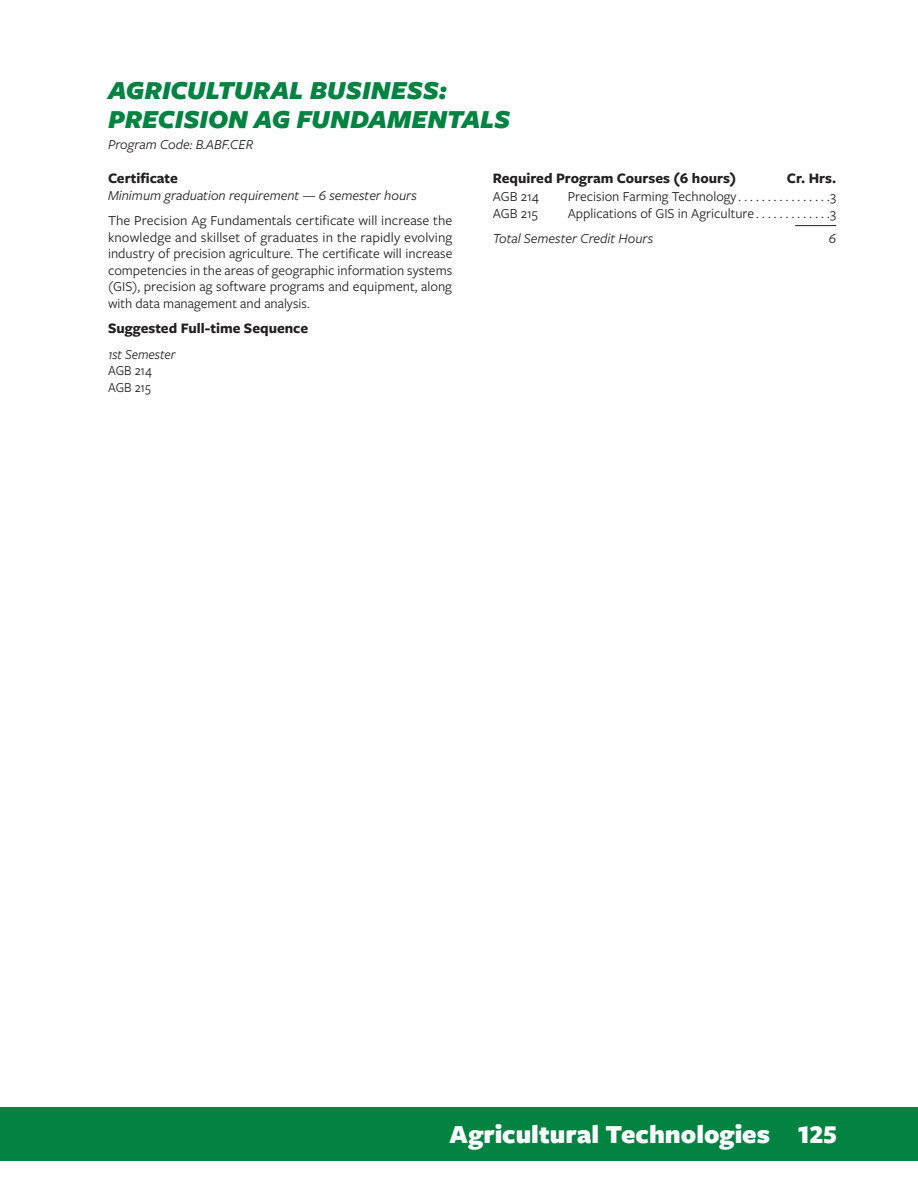
<style>
.page{position:relative;width:918px;height:1188px;background:#fff}
.page>*{position:absolute;margin:0;border:0;box-sizing:border-box;transform-origin:0 0}
.Program_Name{font:italic 900 27px/28.5px "Freight Sans Pro";color:#028342}
.t1{font:900 27px "Freight Sans Pro";color:#fff}
.Program_subheads{font:700 15px "Freight Sans Pro";color:#231f20}
.Program_bold{font:700 15px "Freight Sans Pro";color:#231f20}
.Program_body{font:14.25px/16.5px "Freight Sans Pro";color:#231f20;text-align:justify}
.Program_courses{font:14.25px "Freight Sans Pro";color:#231f20}
.Program_italic{font:italic 14.25px "Freight Sans Pro";color:#231f20}
.Program_total{font:italic 14.25px "Freight Sans Pro";color:#231f20}
.Program_code_italics{font:italic 14.25px "Freight Sans Pro";color:#231f20}
.Sequence_3_col{font:14.25px "Freight Sans Pro";color:#231f20;scale:.95 1}
.Sequence_header{font:italic 14.25px "Freight Sans Pro";color:#231f20;scale:.95 1}
</style>
<div class="page">
<div style="left:0;top:1107px;width:918px;height:54px;background:#028342"></div>
<hr style="left:795px;top:225px;width:41px;height:1px;background:#231f20">
<p class="Program_Name" style="left:108px;top:75px;width:404px">AGRICULTURAL BUSINESS:<br>PRECISION AG FUNDAMENTALS</p>
<p class="Program_code_italics" style="left:108px;top:135px;width:147px">Program Code: B.ABF.CER</p>
<p class="Program_bold" style="left:108px;top:168px;width:71px">Certificate</p>
<p class="Program_italic" style="left:108px;top:186px;width:310px">Minimum graduation requirement — 6 semester hours</p>
<p class="Program_body" style="left:108px;top:212px;width:346px">The Precision Ag Fundamentals certificate will increase the knowledge and skillset of graduates in the rapidly evolving industry of precision agriculture. The certificate will increase competencies in the areas of geographic information systems (GIS), precision ag software programs and equipment, along with data management and analysis.</p>
<p class="Program_subheads" style="left:108px;top:318px;width:202px">Suggested Full-time Sequence</p>
<p class="Sequence_header" style="left:108px;top:345px;width:73px">1st Semester</p>
<p class="Sequence_3_col" style="left:108px;top:361px;width:48px">AGB 214</p>
<p class="Sequence_3_col" style="left:108px;top:378px;width:47px">AGB 215</p>
<p class="Program_subheads" style="left:493px;top:168px;width:245px">Required Program Courses (6 hours)</p>
<p class="Program_subheads" style="left:787px;top:168px;width:50px">Cr. Hrs.</p>
<p class="Program_courses" style="left:493px;top:187px;width:48px">AGB 214</p>
<p class="Program_courses" style="left:568px;top:187px;width:270px">Precision Farming Technology . . . . . . . . . . . . . . . 3</p>
<p class="Program_courses" style="left:493px;top:204px;width:47px">AGB 215</p>
<p class="Program_courses" style="left:568px;top:204px;width:270px">Applications of GIS in Agriculture . . . . . . . . . . . . 3</p>
<p class="Program_total" style="left:493px;top:229px;width:162px">Total Semester Credit Hours</p>
<p class="Program_total" style="left:829px;top:229px;width:9px">6</p>
<h1 class="t1" style="left:450px;top:1115px;width:389px">Agricultural Technologies 125</h1>
</div>
